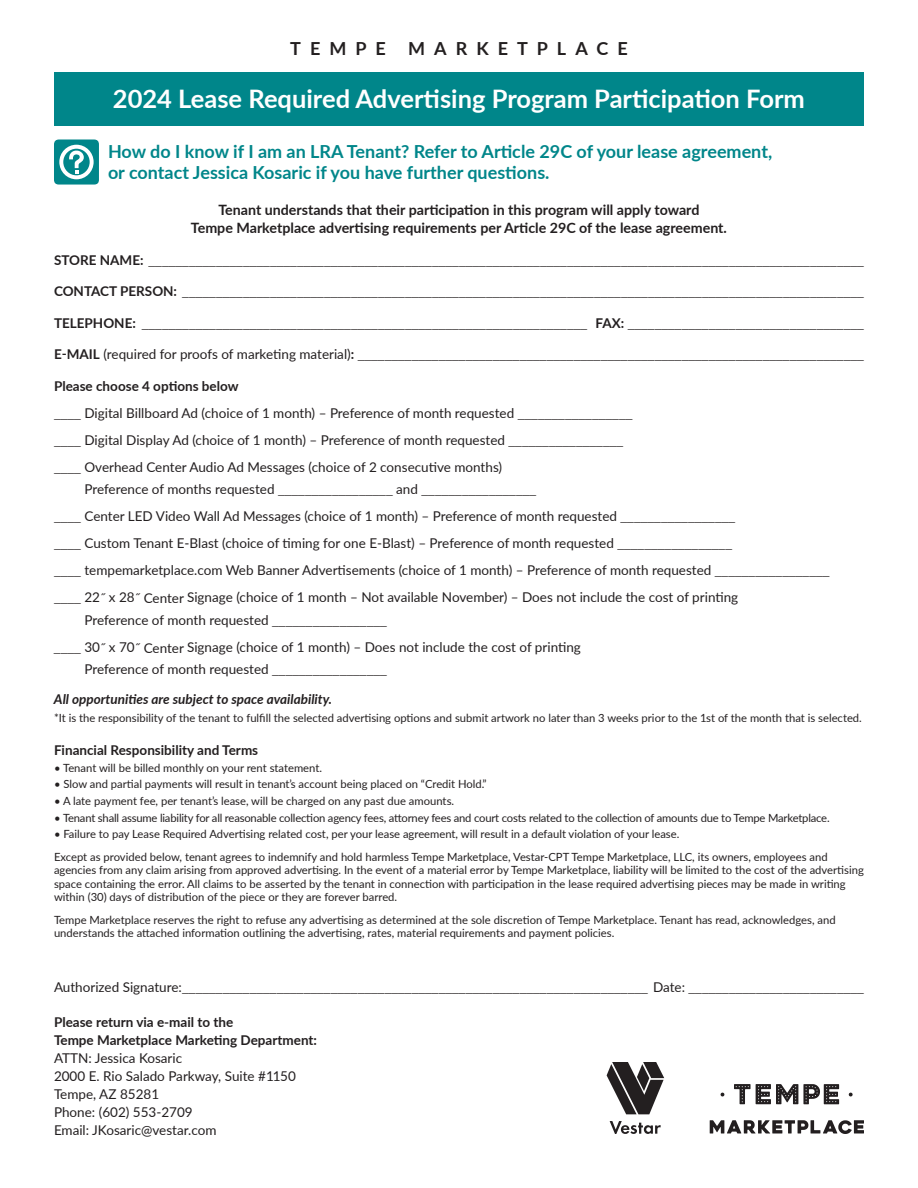
<style>
.page{position:relative;width:918px;height:1188px;background:#fff}
.page>*{position:absolute;margin:0;border:0;box-sizing:border-box;transform-origin:0 0}
.t1{font:700 25.5px "Lato";color:#fff}
.t2{font:700 18px/21px "Lato";color:#00868a}
.t3{font:700 18px "Lato";letter-spacing:.5em;color:#231f20}
.t4{font:700 14.25px/18px "Lato";color:#231f20;text-align:center}
.t5{font:13.5px/27px "Lato";color:#231f20}
.t6{font:13.5px "Helvetica Neue LT Std";color:#231f20}
.t7{font:700 13.5px/18px "Lato";color:#231f20}
.t8{font:italic 700 13.5px "Lato";color:#231f20}
.t9{font:11.25px/13.5px "Lato";color:#231f20}
.s1{font-family:"Lato";font-weight:700}
.s2{font-family:"Lato"}
.s3{font-weight:700}
.s4{font-family:"Helvetica Neue LT Std"}
</style>
<div class="page">
<div style="left:54px;top:72px;width:810px;height:54px;background:#00868a"></div>
<svg style="left:54px;top:139px;width:45px;height:46px"></svg>
<svg style="left:607px;top:1062px;width:57px;height:52px"></svg>
<svg style="left:610px;top:1121px;width:51px;height:13px"></svg>
<svg style="left:710px;top:1120px;width:154px;height:14px"></svg>
<svg style="left:849px;top:1093px;width:4px;height:3px"></svg>
<svg style="left:734px;top:1084px;width:105px;height:20px"></svg>
<h2 class="t3" style="left:290px;top:35px;width:339px">TEMPE MARKETPLACE</h2>
<h1 class="t1" style="left:113px;top:79px;width:694px">2024 Lease Required Advertising Program Participation Form</h1>
<h2 class="t2" style="left:108px;top:141px;width:666px">How do I know if I am an LRA Tenant? Refer to Article 29C of your lease agreement, or contact Jessica Kosaric if you have further questions.</h2>
<p class="t4" style="left:191px;top:201px;width:537px">Tenant understands that their participation in this program will apply toward<br>Tempe Marketplace advertising requirements per Article 29C of the lease agreement.</p>
<p class="t6" style="left:54px;top:252px;width:811px"><span class="s1">STORE NAME:</span> __________________________________________________________________________________________________________</p>
<p class="t6" style="left:54px;top:284px;width:811px"><span class="s1">CONTACT PERSON:</span> _____________________________________________________________________________________________________</p>
<p class="t6" style="left:54px;top:315px;width:811px"><span class="s1">TELEPHONE:</span> __________________________________________________________________ <span class="s1">FAX:</span> ___________________________________</p>
<p class="t6" style="left:54px;top:347px;width:811px"><span class="s1">E-MAIL</span> <span class="s2">(required for proofs of marketing material)</span><span class="s1">:</span> ___________________________________________________________________________</p>
<p class="t5" style="left:54px;top:372px;width:580px"><span class="s3">Please choose 4 options below<br></span><span class="s4">____</span> Digital Billboard Ad (choice of 1 month) – Preference of month requested <span class="s4">_________________ ____</span> Digital Display Ad (choice of 1 month) – Preference of month requested <span class="s4">_________________ ____</span> Overhead Center Audio Ad Messages (choice of 2 consecutive months)</p>
<p class="t6" style="left:84px;top:482px;width:453px"><span class="s2">Preference of months requested</span> _________________ <span class="s2">and</span> _________________</p>
<p class="t5" style="left:54px;top:503px;width:777px"><span class="s4">____</span> Center LED Video Wall Ad Messages (choice of 1 month) – Preference of month requested <span class="s4">_________________<br>____</span> Custom Tenant E-Blast (choice of timing for one E-Blast) – Preference of month requested <span class="s4">_________________<br>____</span> tempemarketplace.com Web Banner Advertisements (choice of 1 month) – Preference of month requested <span class="s4">_________________ ____</span> 22˝ x 28˝ Center Signage (choice of 1 month – Not available November) – Does not include the cost of printing</p>
<p class="t5" style="left:54px;top:606px;width:529px;text-indent:30px">Preference of month requested <span class="s4">_________________<br>____</span> 30˝ x 70˝ Center Signage (choice of 1 month) – Does not include the cost of printing</p>
<p class="t5" style="left:84px;top:656px;width:304px">Preference of month requested <span class="s4">_________________</span></p>
<p class="t8" style="left:54px;top:690px;width:280px">All opportunities are subject to space availability.</p>
<p class="t9" style="left:54px;top:711px;width:809px">*It is the responsibility of the tenant to fulfill the selected advertising options and submit artwork no later than 3 weeks prior to the 1st of the month that is selected.</p>
<p class="t7" style="left:54px;top:741px;width:206px">Financial Responsibility and Terms</p>
<p class="t9" style="left:54px;top:761px;width:270px">• Tenant will be billed monthly on your rent statement.</p>
<p class="t9" style="left:54px;top:777px;width:434px">• Slow and partial payments will result in tenant’s account being placed on “Credit Hold.”</p>
<p class="t9" style="left:54px;top:794px;width:402px">• A late payment fee, per tenant’s lease, will be charged on any past due amounts.</p>
<p class="t9" style="left:54px;top:810px;width:777px">• Tenant shall assume liability for all reasonable collection agency fees, attorney fees and court costs related to the collection of amounts due to Tempe Marketplace.</p>
<p class="t9" style="left:54px;top:822px;width:775px;line-height:22.5px">• Failure to pay Lease Required Advertising related cost, per your lease agreement, will result in a default violation of your lease.<br>Except as provided below, tenant agrees to indemnify and hold harmless Tempe Marketplace, Vestar-CPT Tempe Marketplace, LLC, its owners, employees and</p>
<p class="t9" style="left:54px;top:863px;width:811px">agencies from any claim arising from approved advertising. In the event of a material error by Tempe Marketplace, liability will be limited to the cost of the advertising space containing the error. All claims to be asserted by the tenant in connection with participation in the lease required advertising pieces may be made in writing within (30) days of distribution of the piece or they are forever barred.</p>
<p class="t9" style="left:54px;top:912px;width:783px">Tempe Marketplace reserves the right to refuse any advertising as determined at the sole discretion of Tempe Marketplace. Tenant has read, acknowledges, and understands the attached information outlining the advertising, rates, material requirements and payment policies.</p>
<p class="t6" style="left:54px;top:980px;width:811px"><span class="s2">Authorized Signature:</span>_____________________________________________________________________ <span class="s2">Date:</span> __________________________</p>
<p class="t7" style="left:54px;top:1012px;width:265px">Please return via e-mail to the<br>Tempe Marketplace Marketing Department:</p>
<p class="t5" style="left:54px;top:1049px;width:243px;line-height:18px">ATTN: Jessica Kosaric<br>2000 E. Rio Salado Parkway, Suite #1150<br>Tempe, AZ 85281<br>Phone: (602) 553-2709<br>Email: JKosaric@vestar.com</p>
</div>
